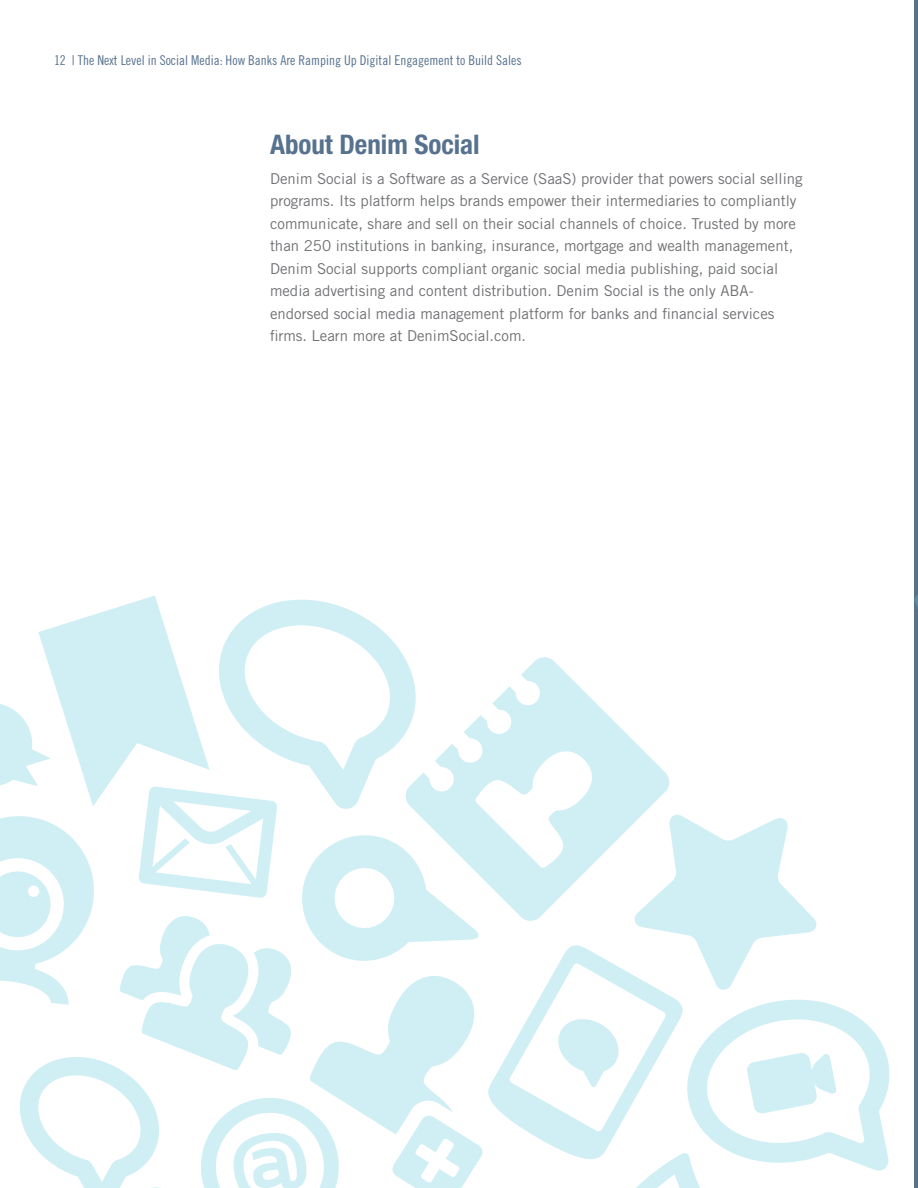
<style>
.page{position:relative;width:918px;height:1188px;background:#fff}
.page>*{position:absolute;margin:0;border:0;box-sizing:border-box;transform-origin:0 0}
.t1{font:700 condensed 27px "Helvetica Neue LT Std";color:#57728e}
.t2{font:15px/22.5px "Trade Gothic LT Std";color:#6f7073}
.t3{font:13.5px "Trade Gothic LT Std Cn 18";color:#57728e}
</style>
<div class="page">
<hr style="left:915px;top:0;width:3px;height:1188px;background:#57728e">
<svg style="left:914px;top:503px;width:4px;height:319px"></svg>
<svg style="left:484px;top:657px;width:186px;height:264px"></svg>
<svg style="left:635px;top:814px;width:182px;height:176px"></svg>
<svg style="left:488px;top:943px;width:197px;height:174px"></svg>
<svg style="left:507px;top:997px;width:383px;height:191px"></svg>
<svg style="left:0;top:595px;width:484px;height:593px"></svg>
<p class="t3" style="left:54px;top:52px;width:469px">12 | The Next Level in Social Media: How Banks Are Ramping Up Digital Engagement to Build Sales</p>
<h1 class="t1" style="left:270px;top:128px;width:211px">About Denim Social</h1>
<p class="t2" style="left:270px;top:167px;width:534px">Denim Social is a Software as a Service (SaaS) provider that powers social selling programs. Its platform helps brands empower their intermediaries to compliantly communicate, share and sell on their social channels of choice. Trusted by more than 250 institutions in banking, insurance, mortgage and wealth management, Denim Social supports compliant organic social media publishing, paid social media advertising and content distribution. Denim Social is the only ABA&shy;endorsed social media management platform for banks and financial services firms. Learn more at DenimSocial.com.</p>
</div>
